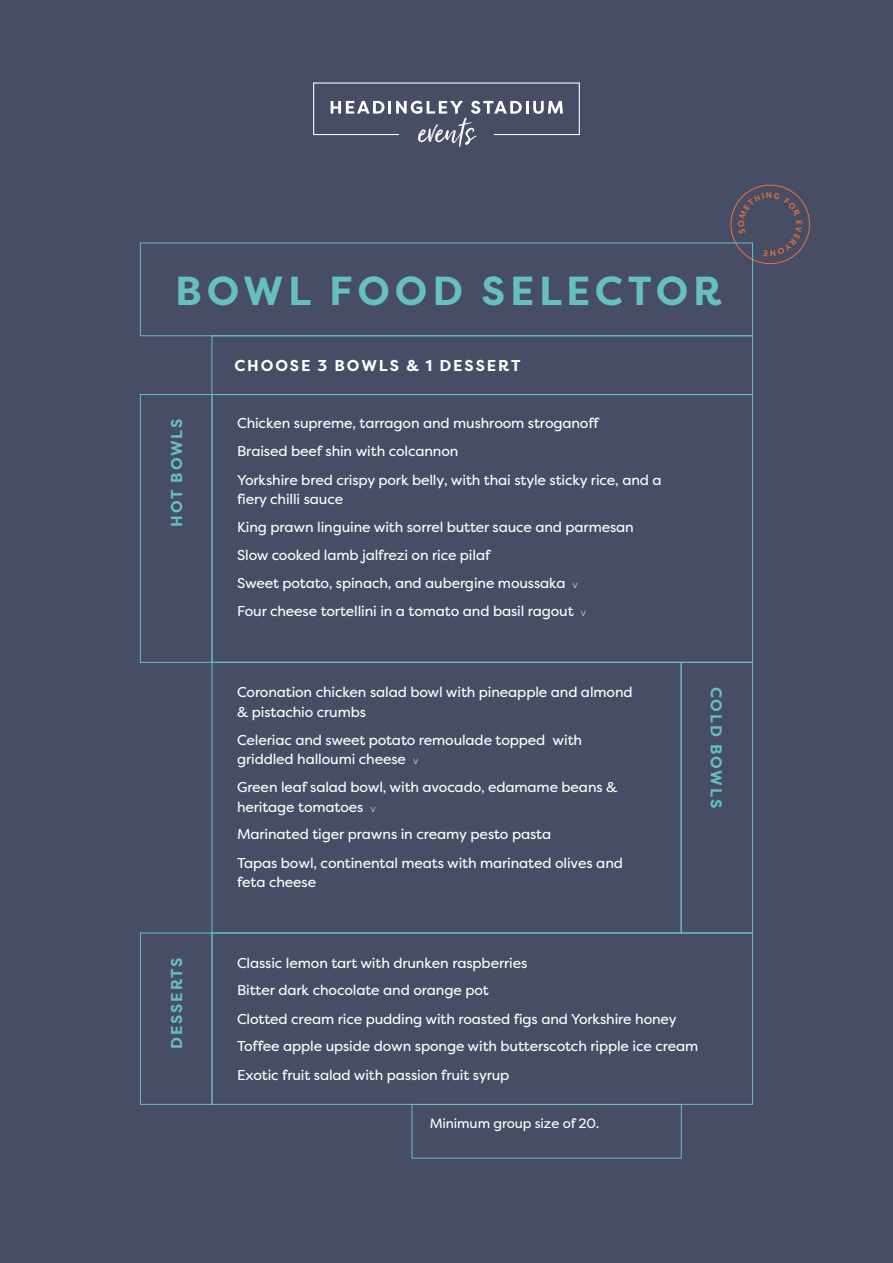
<style>
.page{position:relative;width:893px;height:1263px;background:#474d65}
.page>*{position:absolute;margin:0;border:0;box-sizing:border-box;transform-origin:0 0}
.t1{font:700 40.5px "Filson Pro";letter-spacing:.12em;color:#66c0c0}
.t2{font:700 15.75px "Filson Pro";letter-spacing:.12em;color:#66c0c0}
.t3{font:700 15.75px "Filson Pro";letter-spacing:.12em;color:#fff}
.t4{font:14.25px/28px "Filson Pro";letter-spacing:-.01em;color:#fff}
.t5{font:13.5px "Filson Pro";letter-spacing:-.01em;color:#fff}
.s1{font-weight:300;font-size:10.5px}
</style>
<div class="page">
<svg style="left:313px;top:82px;width:267px;height:65px"></svg>
<div style="left:140px;top:394px;width:72px;height:269px;border:1px solid #66c0c0"></div>
<div style="left:140px;top:932px;width:72px;height:173px;border:1px solid #66c0c0"></div>
<div style="left:212px;top:932px;width:541px;height:173px;border:1px solid #66c0c0"></div>
<div style="left:412px;top:1104px;width:270px;height:54px;border:1px solid #66c0c0"></div>
<div style="left:212px;top:662px;width:470px;height:271px;border:1px solid #66c0c0"></div>
<div style="left:681px;top:662px;width:72px;height:271px;border:1px solid #66c0c0"></div>
<div style="left:212px;top:335px;width:541px;height:60px;border:1px solid #66c0c0"></div>
<svg style="left:725px;top:184px;width:85px;height:85px"></svg>
<h1 class="t1" style="left:175px;top:265px;width:548px">BOWL FOOD SELECTOR</h1>
<p class="t2" style="left:167px;top:527px;width:110px;rotate:-90deg">HOT BOWLS</p>
<p class="t2" style="left:167px;top:1049px;width:93px;rotate:-90deg">DESSERTS</p>
<p class="t3" style="left:234px;top:356px;width:288px">CHOOSE 3 BOWLS &amp; 1 DESSERT</p>
<p class="t4" style="left:237px;top:409px;width:426px">Chicken supreme, tarragon and mushroom stroganoff<br>Braised beef shin with colcannon<br>Yorkshire bred crispy pork belly, with thai style sticky rice, and a</p>
<p class="t4" style="left:237px;top:485px;width:398px">fiery chilli sauce<br>King prawn linguine with sorrel butter sauce and parmesan Slow cooked lamb jalfrezi on rice pilaf<br>Sweet potato, spinach, and aubergine moussaka <span class="s1">v<br></span>Four cheese tortellini in a tomato and basil ragout <span class="s1">v</span></p>
<p class="t4" style="left:237px;top:682px;width:397px;line-height:19.5px">Coronation chicken salad bowl with pineapple and almond &amp; pistachio crumbs</p>
<p class="t4" style="left:237px;top:730px;width:346px;line-height:19.5px">Celeriac and sweet potato remoulade topped with griddled halloumi cheese <span class="s1">v</span></p>
<p class="t4" style="left:237px;top:777px;width:382px;line-height:19.5px">Green leaf salad bowl, with avocado, edamame beans &amp; heritage tomatoes <span class="s1">v</span></p>
<p class="t4" style="left:237px;top:820px;width:387px">Marinated tiger prawns in creamy pesto pasta<br>Tapas bowl, continental meats with marinated olives and</p>
<p class="t4" style="left:237px;top:868px;width:81px">feta cheese</p>
<p class="t2" style="left:726px;top:687px;width:123px;rotate:90deg">COLD BOWLS</p>
<p class="t4" style="left:237px;top:948px;width:463px">Classic lemon tart with drunken raspberries<br>Bitter dark chocolate and orange pot<br>Clotted cream rice pudding with roasted figs and Yorkshire honey Toffee apple upside down sponge with butterscotch ripple ice cream Exotic fruit salad with passion fruit syrup</p>
<p class="t5" style="left:430px;top:1115px;width:171px">Minimum group size of 20.</p>
</div>
